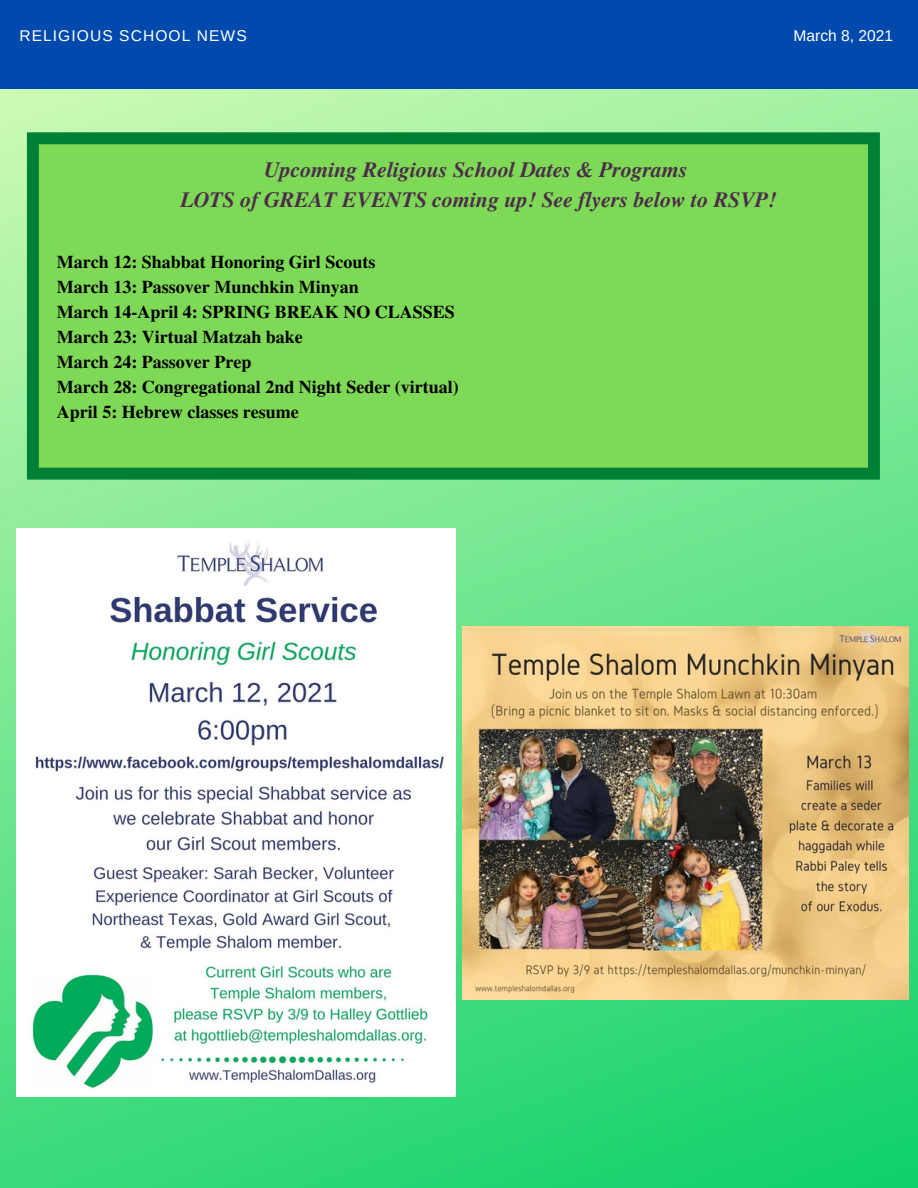
<style>
.page{position:relative;width:918px;height:1188px;background:#fff}
.page>*{position:absolute;margin:0;border:0;box-sizing:border-box;transform-origin:0 0}
.t1{font:italic 700 21.75px "Te X Gyre Termes";color:#4b2c49}
.t2{font:700 18px "Te X Gyre Termes";color:#000}
.t3{font:15.6px "Arimo";letter-spacing:.07em;color:#fff}
.t4{font:15.6px "Arimo";color:#fff}
</style>
<div class="page">
<img style="left:0;top:88px;width:918px;height:1100px">
<div style="left:0;top:0;width:918px;height:88px;background:#004aad"></div>
<img style="left:463px;top:626px;width:445px;height:374px">
<svg style="left:27px;top:132px;width:853px;height:348px;background:#72d054"></svg>
<img style="left:16px;top:528px;width:439px;height:568px">
<p class="t3" style="left:19px;top:27px;width:229px">RELIGIOUS SCHOOL NEWS</p>
<p class="t4" style="left:794px;top:26px;width:101px">March 8, 2021</p>
<p class="t1" style="left:264px;top:154px;width:425px">Upcoming Religious School Dates &amp; Programs</p>
<p class="t1" style="left:181px;top:184px;width:598px">LOTS of GREAT EVENTS coming up! See flyers below to RSVP!</p>
<p class="t2" style="left:57px;top:248px;width:320px">March 12: Shabbat Honoring Girl Scouts</p>
<p class="t2" style="left:57px;top:273px;width:303px">March 13: Passover Munchkin Minyan</p>
<p class="t2" style="left:57px;top:298px;width:399px">March 14-April 4: SPRING BREAK NO CLASSES</p>
<p class="t2" style="left:57px;top:323px;width:247px">March 23: Virtual Matzah bake</p>
<p class="t2" style="left:57px;top:348px;width:196px">March 24: Passover Prep</p>
<p class="t2" style="left:57px;top:373px;width:403px">March 28: Congregational 2nd Night Seder (virtual)</p>
<p class="t2" style="left:57px;top:398px;width:243px">April 5: Hebrew classes resume</p>
</div>
